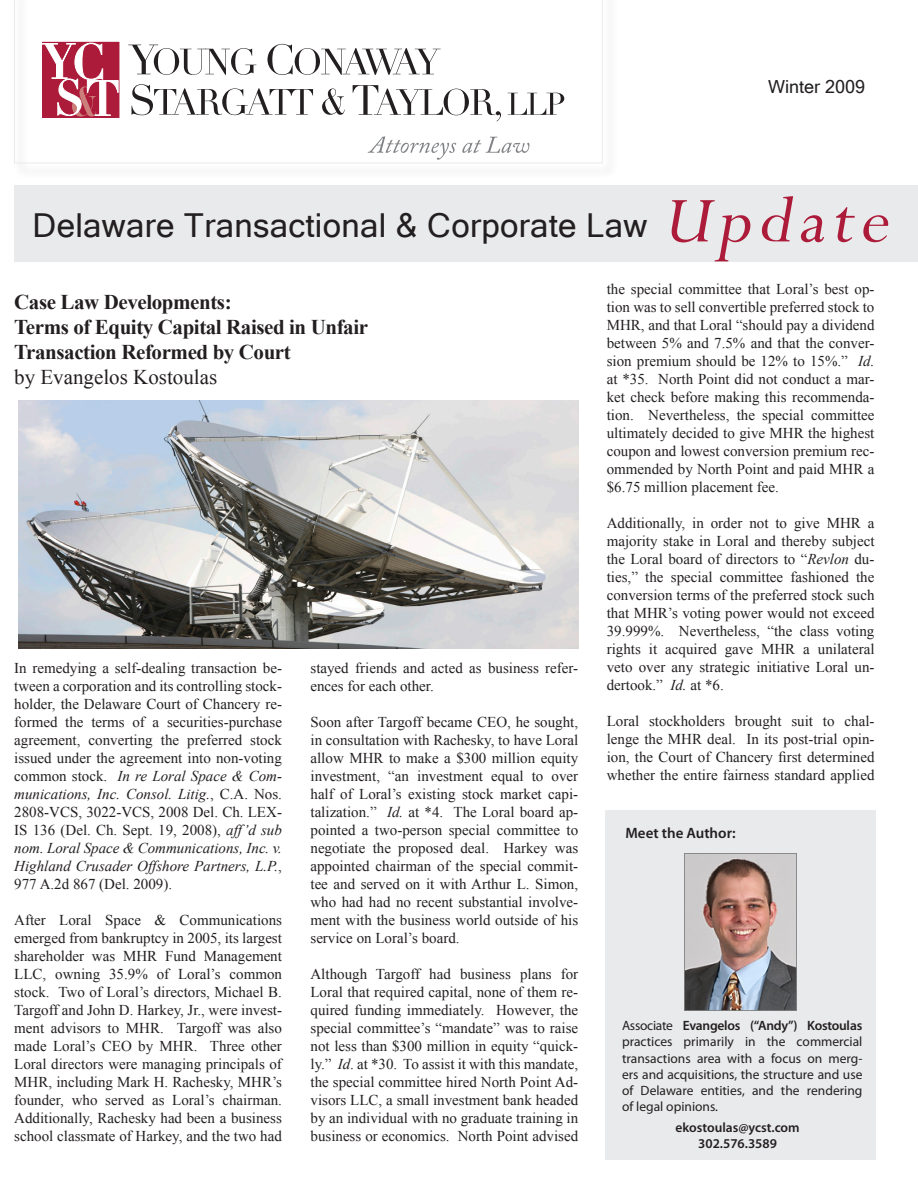
<style>
.page{position:relative;width:918px;height:1188px;background:#fff}
.page>*{position:absolute;margin:0;border:0;box-sizing:border-box;transform-origin:0 0}
.t1{font:italic 72px "Perpetua";color:#ac1b39}
.t2{font:33px "Microsoft Sans Serif";letter-spacing:.01em;color:#231f20}
.t3{font:700 21px/25.2px "Times New Roman";letter-spacing:-.02em;color:#231f20}
.t4{font:21px "Times New Roman";color:#231f20}
.t5{font:18px "Microsoft Sans Serif";color:#231f20}
.t6{font:15px/18px "Times New Roman";color:#231f20;text-align:justify}
.t7{font:600 15px "Myriad Pro";color:#231f20}
.t8{font:13.5px/16.2px "Myriad Pro";color:#231f20;text-align:justify}
.t9{font:600 13.5px "Myriad Pro";color:#231f20}
.s1{font-style:italic}
.s2{font-weight:600}
</style>
<div class="page">
<div style="left:14px;top:185px;width:904px;height:77px;background:#e9eaeb"></div>
<div style="left:13px;top:0;width:605px;height:179px;background:#fafafa"></div>
<svg style="left:14px;top:0;width:589px;height:163px"></svg>
<div style="left:606px;top:810px;width:270px;height:350px;background:#e9eaeb"></div>
<img style="left:19px;top:401px;width:559px;height:248px">
<img style="left:684px;top:853px;width:113px;height:158px">
<p class="t5" style="left:768px;top:77px;width:98px">Winter 2009</p>
<p class="t2" style="left:33px;top:207px;width:616px">Delaware Transactional &amp; Corporate Law</p>
<p class="t1" style="left:662px;top:175px;width:243px">Update</p>
<p class="t3" style="left:14px;top:289px;width:219px">Case Law Developments:</p>
<p class="t3" style="left:14px;top:314px;width:355px">Terms of Equity Capital Raised in Unfair<br>Transaction Reformed by Court</p>
<p class="t4" style="left:14px;top:363px;width:204px">by Evangelos Kostoulas</p>
<p class="t6" style="left:14px;top:659px;width:269px">In remedying a self-dealing transaction be&shy;tween a corporation and its controlling stock&shy;holder, the Delaware Court of Chancery re&shy;formed the terms of a securities-purchase agreement, converting the preferred stock issued under the agreement into non-voting common stock. <span class="s1">In re Loral Space &amp; Com&shy;munications, Inc. Consol. Litig.</span>, C.A. Nos.<br>2808-VCS, 3022-VCS, 2008 Del. Ch. LEX-IS 136 (Del. Ch. Sept. 19, 2008), <span class="s1">aff’d sub nom. Loral Space &amp; Communications, Inc. v.<br>Highland Crusader Offshore Partners, L.P.</span>, 977 A.2d 867 (Del. 2009).</p>
<p class="t6" style="left:14px;top:911px;width:269px">After Loral Space &amp; Communications emerged from bankruptcy in 2005, its largest shareholder was MHR Fund Management LLC, owning 35.9% of Loral’s common stock. Two of Loral’s directors, Michael B.<br>Targoff and John D. Harkey, Jr., were invest&shy;ment advisors to MHR. Targoff was also made Loral’s CEO by MHR. Three other Loral directors were managing principals of MHR, including Mark H. Rachesky, MHR’s founder, who served as Loral’s chairman.<br>Additionally, Rachesky had been a business school classmate of Harkey, and the two had</p>
<p class="t6" style="left:311px;top:659px;width:269px">stayed friends and acted as business refer&shy;ences for each other.</p>
<p class="t6" style="left:311px;top:713px;width:269px">Soon after Targoff became CEO, he sought, in consultation with Rachesky, to have Loral allow MHR to make a $300 million equity investment, “an investment equal to over half of Loral’s existing stock market capi&shy;talization.” <span class="s1">Id.</span> at *4. The Loral board ap&shy;pointed a two-person special committee to negotiate the proposed deal. Harkey was appointed chairman of the special commit&shy;tee and served on it with Arthur L. Simon, who had had no recent substantial involve&shy;ment with the business world outside of his service on Loral’s board.</p>
<p class="t6" style="left:311px;top:965px;width:269px">Although Targoff had business plans for Loral that required capital, none of them re&shy;quired funding immediately. However, the special committee’s “mandate” was to raise not less than $300 million in equity “quick&shy;ly.” <span class="s1">Id</span>. at *30. To assist it with this mandate, the special committee hired North Point Ad&shy;visors LLC, a small investment bank headed by an individual with no graduate training in business or economics. North Point advised</p>
<p class="t6" style="left:607px;top:280px;width:269px">the special committee that Loral’s best op&shy;tion was to sell convertible preferred stock to MHR, and that Loral “should pay a dividend between 5% and 7.5% and that the conver&shy;sion premium should be 12% to 15%.” <span class="s1">Id. </span>at *35. North Point did not conduct a mar&shy;ket check before making this recommenda&shy;tion. Nevertheless, the special committee ultimately decided to give MHR the highest coupon and lowest conversion premium rec&shy;ommended by North Point and paid MHR a $6.75 million placement fee.</p>
<p class="t6" style="left:607px;top:514px;width:269px">Additionally, in order not to give MHR a majority stake in Loral and thereby subject the Loral board of directors to “<span class="s1">Revlon</span> du&shy;ties,” the special committee fashioned the conversion terms of the preferred stock such that MHR’s voting power would not exceed 39.999%. Nevertheless, “the class voting rights it acquired gave MHR a unilateral veto over any strategic initiative Loral un&shy;dertook.” <span class="s1">Id.</span> at *6.</p>
<p class="t6" style="left:607px;top:712px;width:269px">Loral stockholders brought suit to chal&shy;lenge the MHR deal. In its post-trial opin&shy;ion, the Court of Chancery first determined whether the entire fairness standard applied</p>
<p class="t7" style="left:626px;top:823px;width:112px">Meet the Author:</p>
<p class="t8" style="left:622px;top:1017px;width:242px">Associate <span class="s2">Evangelos (“Andy”) Kostoulas </span>practices primarily in the commercial transactions area with a focus on merg&shy;ers and acquisitions, the structure and use of Delaware entities, and the rendering of legal opinions.</p>
<p class="t9" style="left:676px;top:1119px;width:126px">ekostoulas@ycst.com</p>
<p class="t9" style="left:698px;top:1135px;width:80px">302.576.3589</p>
</div>
